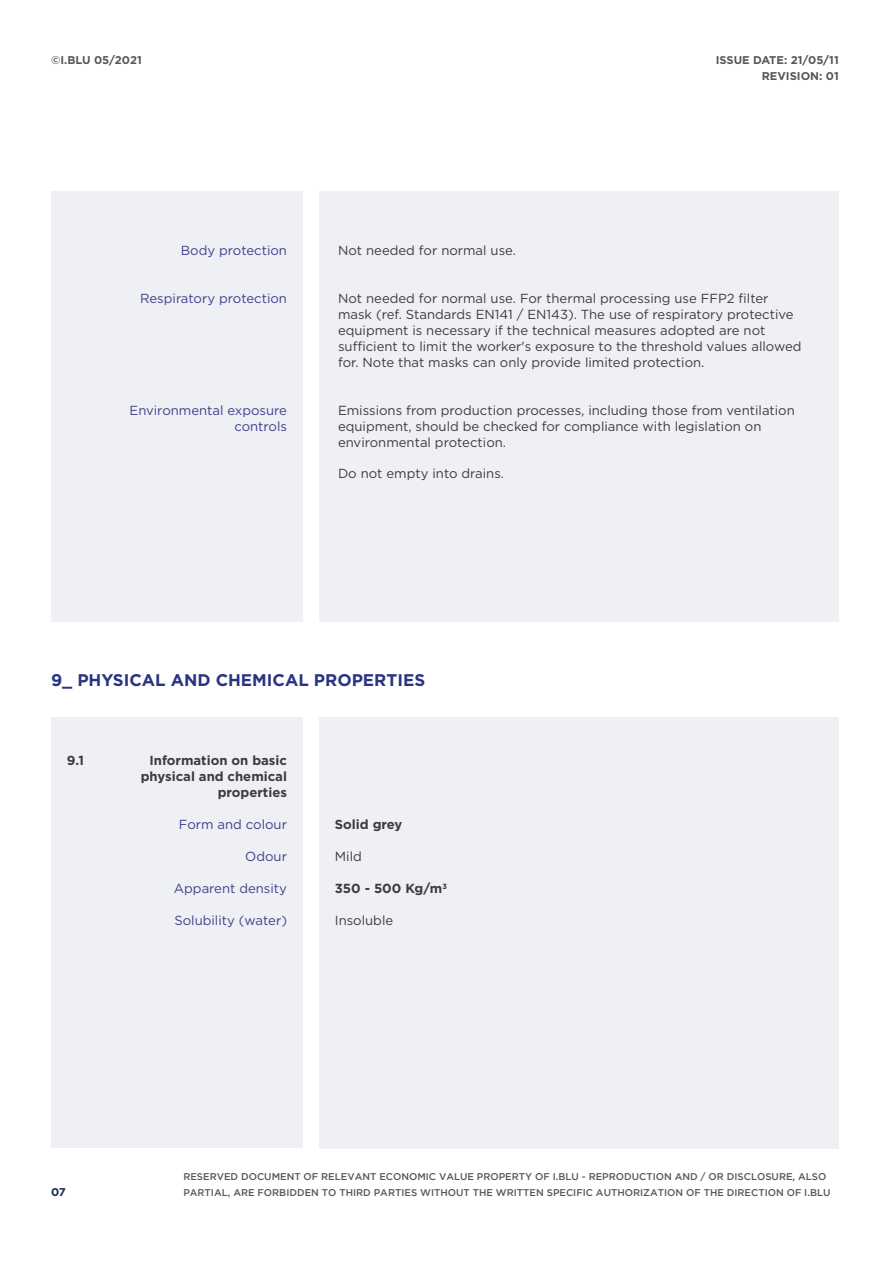
<style>
.page{position:relative;width:893px;height:1263px;background:#fff}
.page>*{position:absolute;margin:0;border:0;box-sizing:border-box;transform-origin:0 0}
.t1{font:700 16.8px "Gotham";color:#293482}
.t2{font:13.2px/15.9px "Gotham";color:#3c3c3b}
.t3{font:13.2px/15.9px "Gotham";color:#3d418b;text-align:right}
.t4{font:700 13.2px/15.9px "Gotham";color:#3c3c3b;text-align:right}
.t5{font:700 11.25px/15.9px "Gotham";color:#575756;text-align:right}
.t6{font:700 11.25px "Gotham";color:#182c52}
.t7{font:500 9.75px/15.9px "Gotham";color:#575756}
</style>
<div class="page">
<div style="left:51px;top:191px;width:252px;height:431px;background:#eff0f4"></div>
<div style="left:51px;top:718px;width:252px;height:430px;background:#eff0f4"></div>
<div style="left:319px;top:717px;width:520px;height:431px;background:#eff0f4"></div>
<div style="left:319px;top:191px;width:520px;height:431px;background:#eff0f4"></div>
<p class="t5" style="left:51px;top:52px;width:92px">©I.BLU 05/2021</p>
<p class="t5" style="left:716px;top:52px;width:125px">ISSUE DATE: 21/05/11<br>REVISION: 01</p>
<p class="t3" style="left:181px;top:242px;width:108px">Body protection</p>
<p class="t3" style="left:140px;top:290px;width:148px">Respiratory protection</p>
<p class="t3" style="left:130px;top:402px;width:159px">Environmental exposure controls</p>
<p class="t2" style="left:338px;top:242px;width:180px">Not needed for normal use.</p>
<p class="t2" style="left:338px;top:290px;width:465px">Not needed for normal use. For thermal processing use FFP2 filter mask (ref. Standards EN141 / EN143). The use of respiratory protective equipment is necessary if the technical measures adopted are not sufficient to limit the worker's exposure to the threshold values allowed for. Note that masks can only provide limited protection.</p>
<p class="t2" style="left:338px;top:402px;width:458px">Emissions from production processes, including those from ventilation equipment, should be checked for compliance with legislation on environmental protection.</p>
<p class="t2" style="left:338px;top:465px;width:168px">Do not empty into drains.</p>
<p class="t1" style="left:51px;top:669px;width:376px">9_ PHYSICAL AND CHEMICAL PROPERTIES</p>
<p class="t4" style="left:67px;top:753px;width:19px">9.1</p>
<p class="t4" style="left:141px;top:753px;width:148px">Information on basic physical and chemical properties</p>
<p class="t3" style="left:179px;top:816px;width:110px">Form and colour</p>
<p class="t3" style="left:245px;top:848px;width:43px">Odour</p>
<p class="t3" style="left:174px;top:880px;width:115px">Apparent density</p>
<p class="t3" style="left:174px;top:912px;width:114px">Solubility (water)</p>
<p class="t4" style="left:335px;top:816px;width:69px">Solid grey</p>
<p class="t2" style="left:335px;top:848px;width:29px">Mild</p>
<p class="t4" style="left:335px;top:880px;width:114px">350 - 500 Kg/m3</p>
<p class="t2" style="left:335px;top:912px;width:60px">Insoluble</p>
<p class="t6" style="left:51px;top:1184px;width:16px">07</p>
<p class="t7" style="left:183px;top:1168px;width:649px">RESERVED DOCUMENT OF RELEVANT ECONOMIC VALUE PROPERTY OF I.BLU - REPRODUCTION AND / OR DISCLOSURE, ALSO<br>PARTIAL, ARE FORBIDDEN TO THIRD PARTIES WITHOUT THE WRITTEN SPECIFIC AUTHORIZATION OF THE DIRECTION OF I.BLU</p>
</div>
